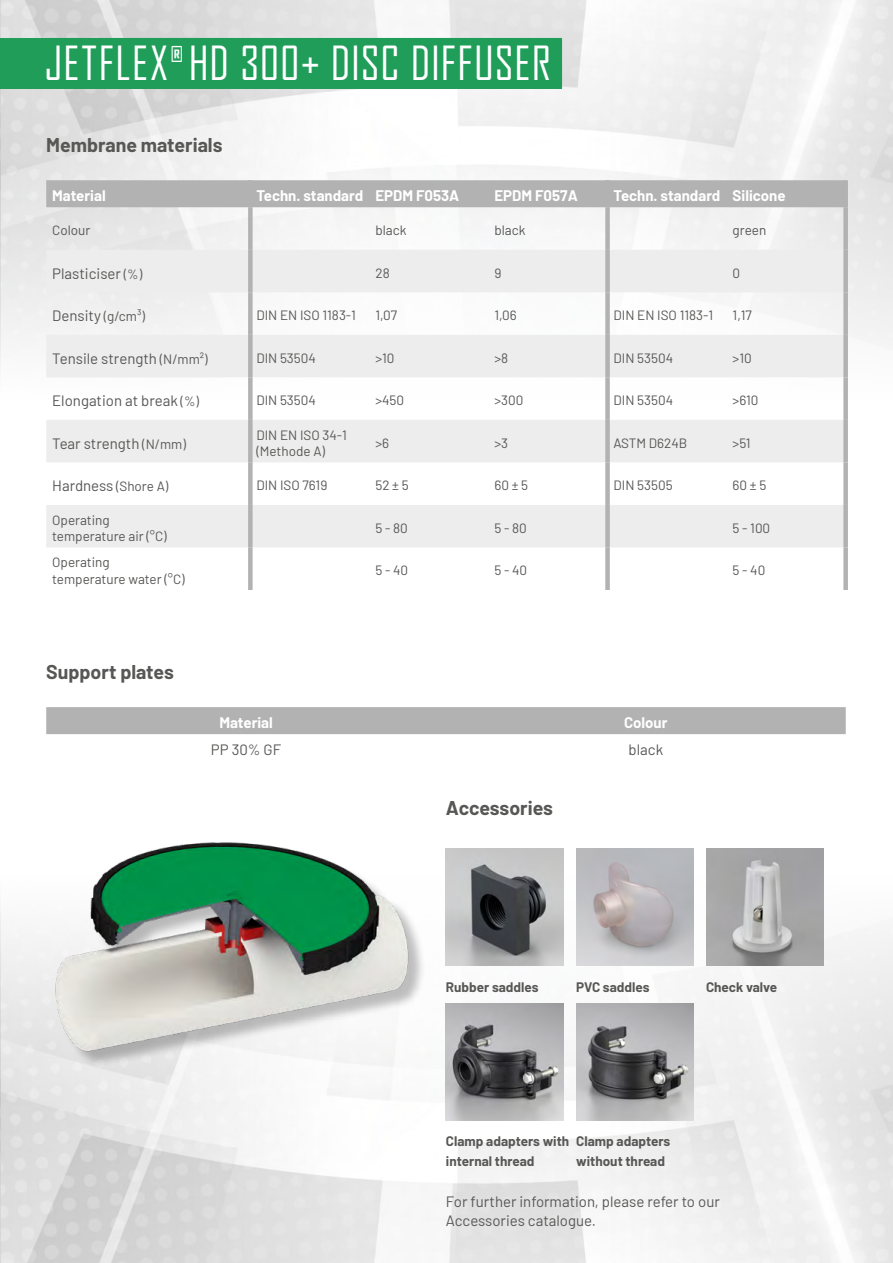
<style>
.page{position:relative;width:893px;height:1263px;background:#fff}
.page>*{position:absolute;margin:0;border:0;box-sizing:border-box;transform-origin:0 0}
.t1{font:45px "Agency FB";letter-spacing:.02em;color:#fff}
.t2{font:700 21px "Agency FB";color:#fff}
.t3{font:700 19.5px "Barlow";color:#575756}
.t4{font:15px/19.5px "Barlow";color:#575756}
.t5{font:700 15px "Barlow";color:#fff}
.t6{font:13.5px/16.2px "Barlow";color:#575756}
.t7{font:700 13.5px/19.5px "Barlow";color:#575756}
.s1{font-size:13.5px}
</style>
<div class="page">
<img style="left:0;top:2px;width:893px;height:1261px">
<img style="left:446px;top:848px;width:117px;height:117px">
<img style="left:576px;top:848px;width:117px;height:117px">
<img style="left:706px;top:848px;width:117px;height:117px">
<img style="left:446px;top:1003px;width:117px;height:118px">
<img style="left:576px;top:1003px;width:117px;height:118px">
<div style="left:0;top:38px;width:66px;height:51px;background:#1f9d59"></div>
<div style="left:45px;top:38px;width:517px;height:51px;background:#1f9d59"></div>
<div style="left:46px;top:707px;width:800px;height:27px;background:#b3b2b2"></div>
<div style="left:46px;top:180px;width:797px;height:27px;background:#b3b2b2"></div>
<svg style="left:46px;top:250px;width:797px;height:297px;fill:#ededed"></svg>
<div style="left:248px;top:180px;width:5px;height:27px;background:#b3b2b2"></div>
<div style="left:248px;top:207px;width:5px;height:43px;background:#b3b2b2"></div>
<div style="left:248px;top:250px;width:5px;height:42px;background:#b3b2b2"></div>
<div style="left:248px;top:292px;width:5px;height:43px;background:#b3b2b2"></div>
<div style="left:248px;top:335px;width:5px;height:42px;background:#b3b2b2"></div>
<div style="left:248px;top:377px;width:5px;height:43px;background:#b3b2b2"></div>
<div style="left:248px;top:420px;width:5px;height:42px;background:#b3b2b2"></div>
<div style="left:248px;top:462px;width:5px;height:43px;background:#b3b2b2"></div>
<div style="left:248px;top:505px;width:5px;height:42px;background:#b3b2b2"></div>
<div style="left:248px;top:547px;width:5px;height:43px;background:#b3b2b2"></div>
<div style="left:605px;top:180px;width:5px;height:27px;background:#b3b2b2"></div>
<div style="left:843px;top:180px;width:5px;height:27px;background:#b3b2b2"></div>
<div style="left:605px;top:207px;width:5px;height:43px;background:#b3b2b2"></div>
<div style="left:843px;top:207px;width:5px;height:43px;background:#b3b2b2"></div>
<div style="left:605px;top:250px;width:5px;height:42px;background:#b3b2b2"></div>
<div style="left:843px;top:250px;width:5px;height:42px;background:#b3b2b2"></div>
<div style="left:605px;top:292px;width:5px;height:43px;background:#b3b2b2"></div>
<div style="left:843px;top:292px;width:5px;height:43px;background:#b3b2b2"></div>
<div style="left:605px;top:335px;width:5px;height:42px;background:#b3b2b2"></div>
<div style="left:843px;top:335px;width:5px;height:42px;background:#b3b2b2"></div>
<div style="left:605px;top:377px;width:5px;height:43px;background:#b3b2b2"></div>
<div style="left:843px;top:377px;width:5px;height:43px;background:#b3b2b2"></div>
<div style="left:605px;top:420px;width:5px;height:42px;background:#b3b2b2"></div>
<div style="left:843px;top:420px;width:5px;height:42px;background:#b3b2b2"></div>
<div style="left:605px;top:462px;width:5px;height:43px;background:#b3b2b2"></div>
<div style="left:843px;top:462px;width:5px;height:43px;background:#b3b2b2"></div>
<div style="left:605px;top:505px;width:5px;height:42px;background:#b3b2b2"></div>
<div style="left:843px;top:505px;width:5px;height:42px;background:#b3b2b2"></div>
<div style="left:605px;top:547px;width:5px;height:43px;background:#b3b2b2"></div>
<div style="left:843px;top:547px;width:5px;height:43px;background:#b3b2b2"></div>
<img style="left:47px;top:827px;width:378px;height:238px">
<h2 class="t2" style="left:171px;top:41px;width:14px">®</h2>
<h1 class="t1" style="left:45px;top:36px;width:508px">JETFLEX HD 300+ DISC DIFFUSER</h1>
<h3 class="t3" style="left:46px;top:130px;width:178px">Membrane materials</h3>
<p class="t5" style="left:52px;top:185px;width:55px">Material</p>
<p class="t5" style="left:256px;top:185px;width:204px">Techn. standard EPDM F053A</p>
<p class="t5" style="left:494px;top:185px;width:85px">EPDM F057A</p>
<p class="t5" style="left:613px;top:185px;width:173px">Techn. standard Silicone</p>
<p class="t6" style="left:52px;top:221px;width:40px">Colour</p>
<p class="t6" style="left:375px;top:221px;width:33px">black</p>
<p class="t6" style="left:494px;top:221px;width:33px">black</p>
<p class="t6" style="left:733px;top:221px;width:35px">green</p>
<p class="t4" style="left:52px;top:262px;width:91px">Plasticiser <span class="s1">(%)</span></p>
<p class="t6" style="left:375px;top:264px;width:16px">28</p>
<p class="t6" style="left:494px;top:264px;width:9px">9</p>
<p class="t6" style="left:733px;top:264px;width:9px">0</p>
<p class="t4" style="left:52px;top:305px;width:94px">Density <span class="s1">(g/cm³)</span></p>
<p class="t6" style="left:256px;top:306px;width:101px">DIN EN ISO 1183-1</p>
<p class="t6" style="left:375px;top:306px;width:23px">1,07</p>
<p class="t6" style="left:494px;top:306px;width:24px">1,06</p>
<p class="t6" style="left:614px;top:306px;width:101px">DIN EN ISO 1183-1</p>
<p class="t6" style="left:733px;top:306px;width:21px">1,17</p>
<p class="t4" style="left:52px;top:347px;width:157px">Tensile strength <span class="s1">(N/mm²)</span></p>
<p class="t6" style="left:256px;top:349px;width:61px">DIN 53504</p>
<p class="t6" style="left:375px;top:349px;width:21px">&gt;10</p>
<p class="t6" style="left:494px;top:349px;width:15px">&gt;8</p>
<p class="t6" style="left:614px;top:349px;width:61px">DIN 53504</p>
<p class="t6" style="left:733px;top:349px;width:21px">&gt;10</p>
<p class="t4" style="left:52px;top:390px;width:148px">Elongation at break <span class="s1">(%)</span></p>
<p class="t6" style="left:256px;top:391px;width:61px">DIN 53504</p>
<p class="t6" style="left:375px;top:391px;width:30px">&gt;450</p>
<p class="t6" style="left:494px;top:391px;width:30px">&gt;300</p>
<p class="t6" style="left:614px;top:391px;width:61px">DIN 53504</p>
<p class="t6" style="left:733px;top:391px;width:27px">&gt;610</p>
<p class="t4" style="left:52px;top:432px;width:135px">Tear strength <span class="s1">(N/mm)</span></p>
<p class="t6" style="left:256px;top:426px;width:92px">DIN EN ISO 34-1 (Methode A)</p>
<p class="t6" style="left:375px;top:434px;width:15px">&gt;6</p>
<p class="t6" style="left:494px;top:434px;width:15px">&gt;3</p>
<p class="t6" style="left:614px;top:434px;width:75px">ASTM D624B</p>
<p class="t6" style="left:733px;top:434px;width:20px">&gt;51</p>
<p class="t4" style="left:52px;top:475px;width:118px">Hardness <span class="s1">(Shore A)</span></p>
<p class="t6" style="left:256px;top:476px;width:72px">DIN ISO 7619</p>
<p class="t6" style="left:375px;top:476px;width:35px">52 ± 5</p>
<p class="t6" style="left:494px;top:476px;width:35px">60 ± 5</p>
<p class="t6" style="left:614px;top:476px;width:61px">DIN 53505</p>
<p class="t6" style="left:733px;top:476px;width:35px">60 ± 5</p>
<p class="t6" style="left:52px;top:511px;width:116px">Operating temperature air (°C)</p>
<p class="t6" style="left:375px;top:519px;width:34px">5 - 80</p>
<p class="t6" style="left:494px;top:519px;width:34px">5 - 80</p>
<p class="t6" style="left:733px;top:519px;width:39px">5 - 100</p>
<p class="t6" style="left:52px;top:553px;width:134px">Operating temperature water (°C)</p>
<p class="t6" style="left:375px;top:561px;width:34px">5 - 40</p>
<p class="t6" style="left:494px;top:561px;width:34px">5 - 40</p>
<p class="t6" style="left:733px;top:561px;width:34px">5 - 40</p>
<h3 class="t3" style="left:46px;top:657px;width:129px">Support plates</h3>
<p class="t5" style="left:219px;top:712px;width:55px">Material</p>
<p class="t5" style="left:624px;top:712px;width:45px">Colour</p>
<p class="t4" style="left:211px;top:739px;width:72px">PP 30% GF</p>
<p class="t4" style="left:629px;top:739px;width:36px">black</p>
<h3 class="t3" style="left:446px;top:793px;width:109px">Accessories</h3>
<p class="t7" style="left:446px;top:976px;width:94px">Rubber saddles</p>
<p class="t7" style="left:576px;top:976px;width:75px">PVC saddles</p>
<p class="t7" style="left:706px;top:976px;width:73px">Check valve</p>
<p class="t7" style="left:446px;top:1130px;width:125px">Clamp adapters with internal thread</p>
<p class="t7" style="left:576px;top:1130px;width:96px">Clamp adapters without thread</p>
<p class="t4" style="left:446px;top:1190px;width:275px">For further information, please refer to our<br>Accessories catalogue.</p>
</div>
